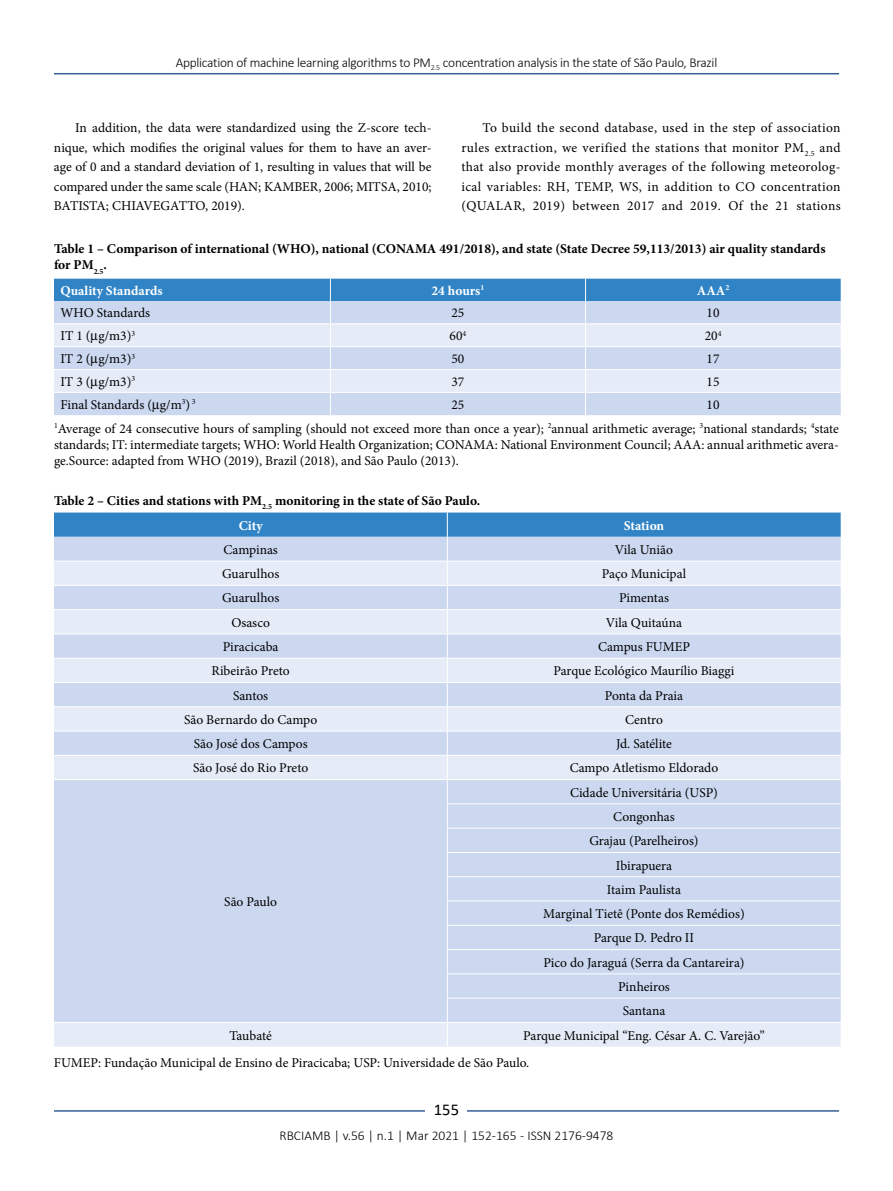
<style>
.page{position:relative;width:893px;height:1191px;background:#fff}
.page>*{position:absolute;margin:0;border:0;box-sizing:border-box;transform-origin:0 0}
.t1{font:16.5px "Calibri";color:#000}
.t2{font:13.5px/24.3px "Minion Pro";color:#000}
.t3{font:700 13.5px/16.2px "Minion Pro";color:#000}
.t4{font:300 13.5px "Calibri";letter-spacing:-.02em;color:#000}
.t5{font:300 13.5px "Calibri";color:#000}
.t6{font:700 13.5px "Minion Pro";color:#fff}
.s1{color:#fff}
</style>
<div class="page">
<hr style="left:54px;top:73px;width:785px;height:1px;background:#365f92">
<hr style="left:54px;top:1110px;width:785px;height:1px;background:#365f92">
<div style="left:426px;top:1096px;width:41px;height:26px;background:#fff"></div>
<svg style="left:54px;top:512px;width:787px;height:534px;background:#ccdaf0"></svg>
<svg style="left:54px;top:279px;width:787px;height:136px;background:#bcd1ec"></svg>
<p class="t4" style="left:176px;top:54px;width:543px">Application of machine learning algorithms to PM<sub>2.5</sub> concentration analysis in the state of São Paulo, Brazil</p>
<p class="t2" style="left:54px;top:118px;width:379px;line-height:19.5px;text-align:justify;text-indent:21px">In addition, the data were standardized using the Z-score tech&shy;nique, which modifies the original values for them to have an aver&shy;age of 0 and a standard deviation of 1, resulting in values that will be compared under the same scale (HAN; KAMBER, 2006; MITSA, 2010; BATISTA; CHIAVEGATTO, 2019).</p>
<p class="t2" style="left:461px;top:118px;width:381px;line-height:19.5px;text-align:justify;text-indent:21px">To build the second database, used in the step of association rules extraction, we verified the stations that monitor PM<sub>2.5</sub> and that also provide monthly averages of the following meteorolog&shy;ical variables: RH, TEMP, WS, in addition to CO concentration (QUALAR, 2019) between 2017 and 2019. Of the 21 stations</p>
<p class="t3" style="left:54px;top:240px;width:773px">Table 1 – Comparison of international (WHO), national (CONAMA 491/2018), and state (State Decree 59,113/2013) air quality standards for PM<sub>2.5</sub>.</p>
<p class="t6" style="left:60px;top:281px;width:104px">Quality Standards</p>
<p class="t6" style="left:431px;top:281px;width:54px">24 hours<sup>1</sup></p>
<p class="t6" style="left:697px;top:281px;width:34px">AAA<sup>2</sup></p>
<p class="t2" style="left:60px;top:301px;width:91px">WHO Standards</p>
<p class="t2" style="left:451px;top:301px;width:14px">25</p>
<p class="t2" style="left:707px;top:301px;width:14px">10</p>
<p class="t2" style="left:60px;top:324px;width:76px">IT 1 ( g/m3)<sup>3</sup></p>
<p class="t2" style="left:450px;top:324px;width:18px">60<sup>4</sup></p>
<p class="t2" style="left:705px;top:324px;width:18px">20<sup>4</sup></p>
<p class="t2" style="left:60px;top:347px;width:76px">IT 2 ( g/m3)<sup>3</sup></p>
<p class="t2" style="left:451px;top:346px;width:14px">50</p>
<p class="t2" style="left:707px;top:346px;width:14px">17</p>
<p class="t2" style="left:60px;top:369px;width:76px">IT 3 ( g/m3)<sup>3</sup></p>
<p class="t2" style="left:451px;top:369px;width:14px">37</p>
<p class="t2" style="left:707px;top:369px;width:14px">15</p>
<p class="t2" style="left:60px;top:392px;width:137px">Final Standards ( g/m<sup>3</sup>) <sup>3</sup></p>
<p class="t2" style="left:451px;top:392px;width:14px">25</p>
<p class="t2" style="left:54px;top:392px;width:786px;text-indent:653px">10<br><sup>1</sup>Average of 24 consecutive hours of sampling (should not exceed more than once a year); <sup>2</sup>annual arithmetic average; <sup>3</sup>national standards; <sup>4</sup>state</p>
<p class="t2" style="left:54px;top:436px;width:786px;line-height:16.2px">standards; IT: intermediate targets; WHO: World Health Organization; CONAMA: National Environment Council; AAA: annual arithmetic avera&shy;ge.Source: adapted from WHO (2019), Brazil (2018), and São Paulo (2013).</p>
<p class="t3" style="left:239px;top:488px;width:243px;line-height:24.9px;text-indent:-185px">Table 2 – Cities and stations with PM<sub>2.5</sub> monitoring in the state of São Paulo.<br><span class="s1">City</span></p>
<p class="t6" style="left:624px;top:516px;width:42px">Station</p>
<p class="t2" style="left:223px;top:537px;width:56px">Campinas</p>
<p class="t2" style="left:615px;top:537px;width:60px">Vila União</p>
<p class="t2" style="left:222px;top:562px;width:59px">Guarulhos</p>
<p class="t2" style="left:602px;top:562px;width:86px">Paço Municipal</p>
<p class="t2" style="left:222px;top:586px;width:59px">Guarulhos</p>
<p class="t2" style="left:619px;top:586px;width:52px">Pimentas</p>
<p class="t2" style="left:231px;top:610px;width:40px">Osasco</p>
<p class="t2" style="left:606px;top:610px;width:78px">Vila Quitaúna</p>
<p class="t2" style="left:223px;top:634px;width:57px">Piracicaba</p>
<p class="t2" style="left:598px;top:634px;width:93px">Campus FUMEP</p>
<p class="t2" style="left:212px;top:659px;width:80px">Ribeirão Preto</p>
<p class="t2" style="left:553px;top:659px;width:183px">Parque Ecológico Maurílio Biaggi</p>
<p class="t2" style="left:233px;top:683px;width:37px">Santos</p>
<p class="t2" style="left:605px;top:683px;width:80px">Ponta da Praia</p>
<p class="t2" style="left:184px;top:707px;width:135px">São Bernardo do Campo</p>
<p class="t2" style="left:625px;top:707px;width:39px">Centro</p>
<p class="t2" style="left:194px;top:731px;width:115px">São José dos Campos</p>
<p class="t2" style="left:616px;top:731px;width:57px">Jd. Satélite</p>
<p class="t2" style="left:193px;top:756px;width:117px">São José do Rio Preto</p>
<p class="t2" style="left:570px;top:756px;width:150px">Campo Atletismo Eldorado</p>
<p class="t2" style="left:224px;top:889px;width:54px">São Paulo</p>
<p class="t2" style="left:543px;top:780px;width:203px;text-align:center">Cidade Universitária (USP)<br>Congonhas<br>Grajau (Parelheiros)<br>Ibirapuera<br>Itaim Paulista<br>Marginal Tietê (Ponte dos Remédios)<br>Parque D. Pedro II<br>Pico do Jaraguá (Serra da Cantareira)<br>Pinheiros<br>Santana</p>
<p class="t2" style="left:54px;top:1021px;width:712px;line-height:27.9px;text-indent:469px">Parque Municipal “Eng. César A. C. Varejão”<br>FUMEP: Fundação Municipal de Ensino de Piracicaba; USP: Universidade de São Paulo.</p>
<p class="t2" style="left:230px;top:1023px;width:44px">Taubaté</p>
<p class="t1" style="left:434px;top:1098px;width:27px">155</p>
<p class="t5" style="left:280px;top:1126px;width:335px">RBCIAMB | v.56 | n.1 | Mar 2021 | 152-165 - ISSN 2176-9478</p>
</div>
